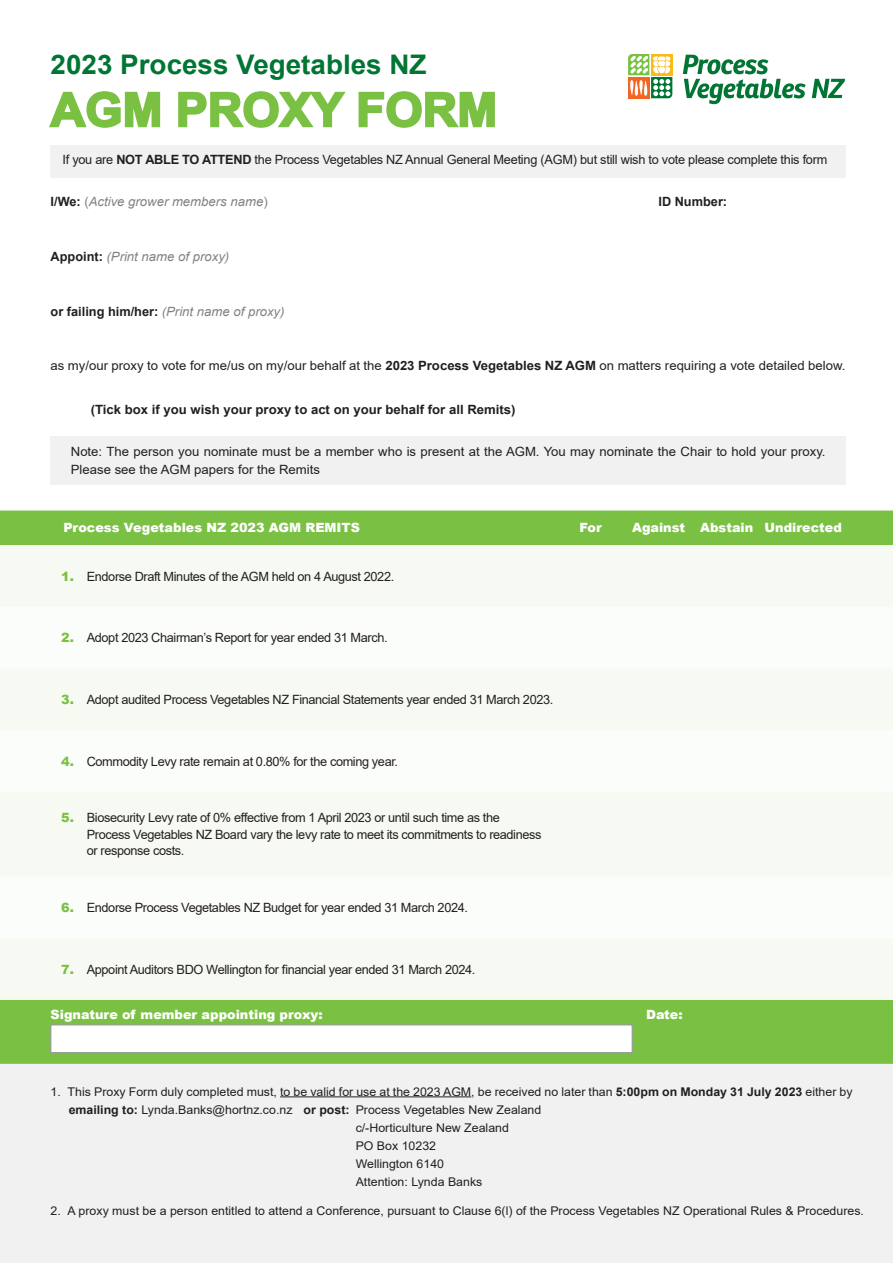
<style>
.page{position:relative;width:893px;height:1263px;background:#fff}
.page>*{position:absolute;margin:0;border:0;box-sizing:border-box;transform-origin:0 0}
.t1{font:700 46.5px "Arial";color:#7ac143}
.t2{font:700 27px "Arial";color:#007534}
.t3{font:12.75px/16.5px "Arial";letter-spacing:-.03em;color:#231f20}
.t4{font:12.75px/18.8px "Arial";color:#231f20}
.t5{font:900 12.75px "Arial";color:#fff}
.t6{font:italic 12.75px "Arial";color:#808285}
.t7{font:700 12.75px "Arial";color:#231f20}
.t8{font:12px/18px "Arial";color:#231f20}
.t9{font:700 12px "Arial";color:#231f20}
.s1{font-weight:700}
.s2{font-weight:700;font-style:normal;color:#231f20}
.s3{font-style:normal}
.s4{font-weight:900;color:#7ac143}
</style>
<div class="page">
<div style="left:0;top:1059px;width:893px;height:204px;background:#f1f1f2"></div>
<div style="left:0;top:510px;width:893px;height:35px;background:#7ac143"></div>
<div style="left:0;top:545px;width:893px;height:455px;background:#f6faf2"></div>
<svg style="left:0;top:607px;width:893px;height:331px"></svg>
<div style="left:0;top:1000px;width:893px;height:64px;background:#7ac143"></div>
<div style="left:51px;top:145px;width:795px;height:33px;background:#f1f1f2"></div>
<div style="left:51px;top:436px;width:795px;height:49px;background:#f1f1f2"></div>
<div style="left:50px;top:1024px;width:583px;height:29px;background:#fff;border:1px solid #939598"></div>
<hr style="left:280px;top:1096px;width:191px;height:1px;background:#231f20">
<svg style="left:683px;top:55px;width:123px;height:49px"></svg>
<svg style="left:812px;top:79px;width:33px;height:19px"></svg>
<svg style="left:628px;top:54px;width:44px;height:44px"></svg>
<svg style="left:49px;top:91px;width:112px;height:37px"></svg>
<svg style="left:178px;top:91px;width:168px;height:37px"></svg>
<svg style="left:358px;top:91px;width:137px;height:37px"></svg>
<h2 class="t2" style="left:51px;top:45px;width:377px">2023 Process Vegetables NZ</h2>
<h1 class="t1" style="left:51px;top:77px;width:448px">AGM PROXY FORM</h1>
<p class="t3" style="left:62px;top:151px;width:766px">If you are <span class="s1">NOT ABLE TO ATTEND</span> the Process Vegetables NZ Annual General Meeting (AGM) but still wish to vote please complete this form</p>
<p class="t6" style="left:51px;top:193px;width:219px"><span class="s2">I/We:</span> <span class="s3">(</span>Active grower members name<span class="s3">)</span></p>
<p class="t6" style="left:51px;top:249px;width:180px"><span class="s2">Appoint:</span> (Print name of proxy)</p>
<p class="t6" style="left:51px;top:303px;width:235px"><span class="s2">or failing him/her:</span> (Print name of proxy)</p>
<p class="t7" style="left:658px;top:193px;width:70px">ID Number:</p>
<p class="t4" style="left:51px;top:356px;width:796px">as my/our proxy to vote for me/us on my/our behalf at the <span class="s1">2023 Process Vegetables NZ AGM</span> on matters requiring a vote detailed below.</p>
<p class="t7" style="left:91px;top:400px;width:426px">(Tick box if you wish your proxy to act on your behalf for all Remits)</p>
<p class="t4" style="left:71px;top:442px;width:756px">Note: The person you nominate must be a member who is present at the AGM. You may nominate the Chair to hold your proxy.<br>Please see the AGM papers for the Remits</p>
<p class="t5" style="left:63px;top:519px;width:298px">Process Vegetables NZ 2023 AGM REMITS</p>
<p class="t5" style="left:579px;top:519px;width:24px">For</p>
<p class="t5" style="left:632px;top:519px;width:211px">Against Abstain Undirected</p>
<p class="t3" style="left:61px;top:568px;width:334px"><span class="s4">1.</span> Endorse Draft Minutes of the AGM held on 4 August 2022.</p>
<p class="t3" style="left:61px;top:629px;width:328px"><span class="s4">2.</span> Adopt 2023 Chairman’s Report for year ended 31 March.</p>
<p class="t3" style="left:61px;top:691px;width:494px"><span class="s4">3.</span> Adopt audited Process Vegetables NZ Financial Statements year ended 31 March 2023.</p>
<p class="t3" style="left:61px;top:753px;width:338px"><span class="s4">4.</span> Commodity Levy rate remain at 0.80% for the coming year.</p>
<p class="t3" style="left:87px;top:809px;width:456px;text-indent:-26px"><span class="s4">5.</span> Biosecurity Levy rate of 0% effective from 1 April 2023 or until such time as the<br>Process Vegetables NZ Board vary the levy rate to meet its commitments to readiness or response costs.</p>
<p class="t3" style="left:61px;top:899px;width:408px"><span class="s4">6.</span> Endorse Process Vegetables NZ Budget for year ended 31 March 2024.</p>
<p class="t3" style="left:61px;top:961px;width:416px"><span class="s4">7.</span> Appoint Auditors BDO Wellington for financial year ended 31 March 2024.</p>
<p class="t5" style="left:51px;top:1005px;width:273px">Signature of member appointing proxy:</p>
<p class="t5" style="left:646px;top:1005px;width:38px">Date:</p>
<p class="t8" style="left:69px;top:1082px;width:785px;text-indent:-18px">1. This Proxy Form duly completed must, to be valid for use at the 2023 AGM, be received no later than <span class="s1">5:00pm on Monday 31 July 2023</span> either by <span class="s1">emailing to:</span> Lynda.Banks@hortnz.co.nz</p>
<p class="t8" style="left:356px;top:1100px;width:187px">Process Vegetables New Zealand c/-Horticulture New Zealand<br>PO Box 10232<br>Wellington 6140<br>Attention: Lynda Banks</p>
<p class="t9" style="left:304px;top:1101px;width:48px">or post:</p>
<p class="t8" style="left:51px;top:1201px;width:815px">2. A proxy must be a person entitled to attend a Conference, pursuant to Clause 6(l) of the Process Vegetables NZ Operational Rules &amp; Procedures.</p>
</div>
